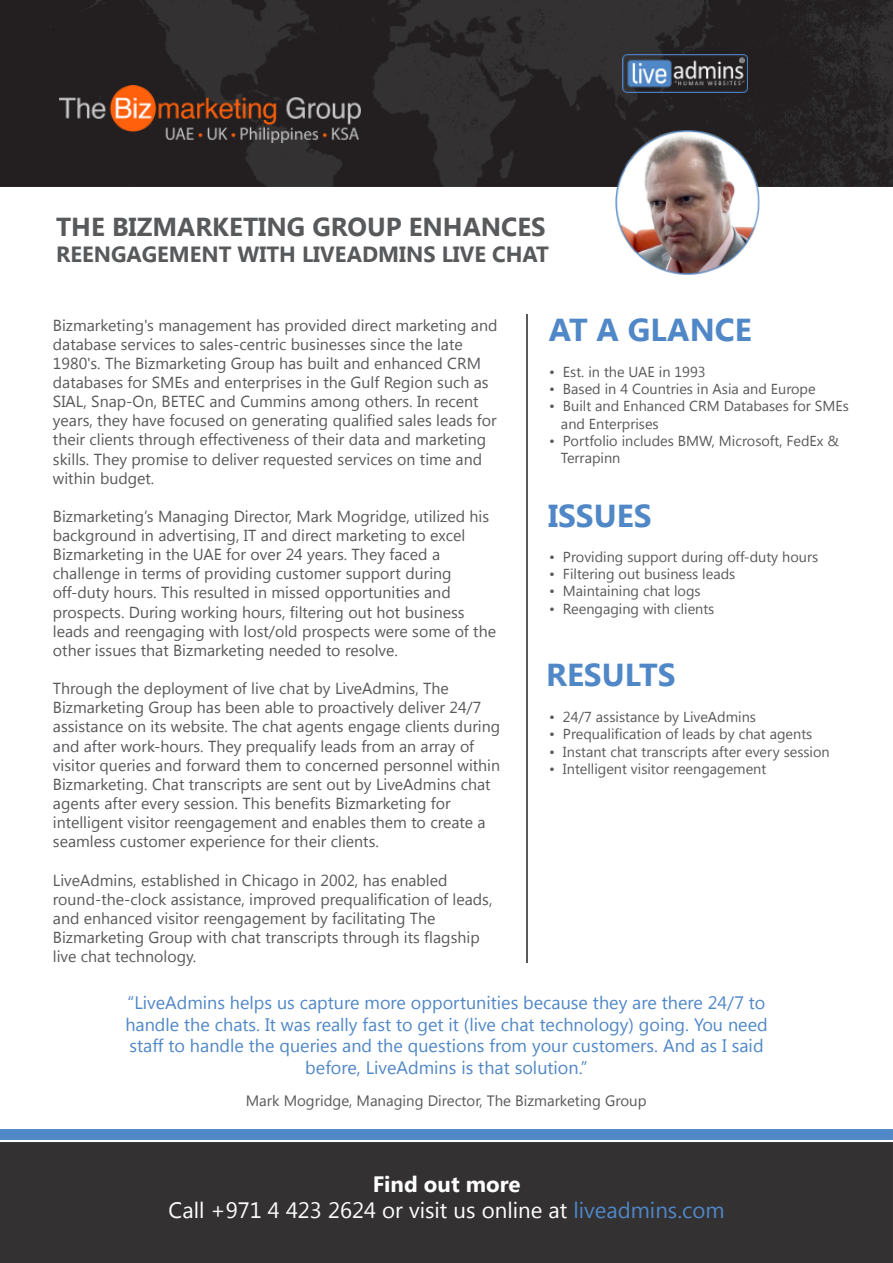
<style>
.page{position:relative;width:893px;height:1263px;background:#fff}
.page>*{position:absolute;margin:0;border:0;box-sizing:border-box;transform-origin:0 0}
.t1{font:700 31.65px "Segoe UI";color:#5087c7}
.t2{font:700 25.95px "Segoe UI";color:#58595b}
.t3{font:22.2px/26.7px "Segoe UI";color:#fff;text-align:center}
.t4{font:700 22.05px "Segoe UI";color:#58595b}
.t5{font:18px/21.6px "Segoe UI";color:#5087c7;text-align:center}
.t6{font:15.9px/19.2px "Segoe UI";color:#58595b}
.t7{font:15px "Segoe UI";color:#58595b}
.t8{font:14.4px/17.4px "Segoe UI";color:#58595b}
.s1{font-weight:700}
.s2{color:#5087c7}
</style>
<div class="page">
<img style="left:0;top:0;width:893px;height:187px">
<div style="left:0;top:1142px;width:893px;height:121px;background:#333132"></div>
<div style="left:0;top:1130px;width:893px;height:9px;background:#5087c7"></div>
<img style="left:622px;top:54px;width:126px;height:38px">
<img style="left:615px;top:130px;width:146px;height:145px">
<img style="left:526px;top:315px;width:1px;height:647px">
<img style="left:59px;top:85px;width:302px;height:57px">
<h2 class="t2" style="left:56px;top:208px;width:491px">THE BIZMARKETING GROUP ENHANCES</h2>
<h3 class="t4" style="left:56px;top:238px;width:494px">REENGAGEMENT WITH LIVEADMINS LIVE CHAT</h3>
<p class="t6" style="left:53px;top:315px;width:446px">Bizmarketing's management has provided direct marketing and database services to sales-centric businesses since the late 1980's. The Bizmarketing Group has built and enhanced CRM databases for SMEs and enterprises in the Gulf Region such as SIAL, Snap-On, BETEC and Cummins among others. In recent years, they have focused on generating qualified sales leads for their clients through effectiveness of their data and marketing skills. They promise to deliver requested services on time and within budget.</p>
<p class="t6" style="left:53px;top:506px;width:445px">Bizmarketing’s Managing Director, Mark Mogridge, utilized his background in advertising, IT and direct marketing to excel Bizmarketing in the UAE for over 24 years. They faced a challenge in terms of providing customer support during off-duty hours. This resulted in missed opportunities and prospects. During working hours, filtering out hot business leads and reengaging with lost/old prospects were some of the other issues that Bizmarketing needed to resolve.</p>
<p class="t6" style="left:53px;top:678px;width:449px">Through the deployment of live chat by LiveAdmins, The Bizmarketing Group has been able to proactively deliver 24/7 assistance on its website. The chat agents engage clients during and after work-hours. They prequalify leads from an array of visitor queries and forward them to concerned personnel within Bizmarketing. Chat transcripts are sent out by LiveAdmins chat agents after every session. This benefits Bizmarketing for intelligent visitor reengagement and enables them to create a seamless customer experience for their clients.</p>
<p class="t6" style="left:53px;top:869px;width:441px">LiveAdmins, established in Chicago in 2002, has enabled round-the-clock assistance, improved prequalification of leads, and enhanced visitor reengagement by facilitating The Bizmarketing Group with chat transcripts through its flagship live chat technology.</p>
<h1 class="t1" style="left:549px;top:307px;width:204px">AT A GLANCE</h1>
<p class="t8" style="left:549px;top:362px;width:158px">• Est. in the UAE in 1993</p>
<p class="t8" style="left:549px;top:379px;width:268px">• Based in 4 Countries in Asia and Europe</p>
<p class="t8" style="left:561px;top:397px;width:289px;text-indent:-12px">• Built and Enhanced CRM Databases for SMEs and Enterprises</p>
<p class="t8" style="left:561px;top:431px;width:280px;text-indent:-12px">• Portfolio includes BMW, Microsoft, FedEx &amp;<br>Terrapinn</p>
<h1 class="t1" style="left:548px;top:493px;width:105px">ISSUES</h1>
<p class="t8" style="left:549px;top:547px;width:271px">• Providing support during off-duty hours</p>
<p class="t8" style="left:549px;top:565px;width:188px">• Filtering out business leads</p>
<p class="t8" style="left:549px;top:582px;width:153px">• Maintaining chat logs</p>
<p class="t8" style="left:549px;top:599px;width:167px">• Reengaging with clients</p>
<h1 class="t1" style="left:546px;top:652px;width:131px">RESULTS</h1>
<p class="t8" style="left:549px;top:707px;width:208px">• 24/7 assistance by LiveAdmins</p>
<p class="t8" style="left:549px;top:725px;width:265px">• Prequalification of leads by chat agents</p>
<p class="t8" style="left:549px;top:742px;width:282px">• Instant chat transcripts after every session</p>
<p class="t8" style="left:549px;top:759px;width:219px">• Intelligent visitor reengagement</p>
<p class="t5" style="left:125px;top:991px;width:644px">“LiveAdmins helps us capture more opportunities because they are there 24/7 to handle the chats. It was really fast to get it (live chat technology) going. You need staff to handle the queries and the questions from your customers. And as I said before, LiveAdmins is that solution.”</p>
<p class="t7" style="left:246px;top:1091px;width:402px">Mark Mogridge, Managing Director, The Bizmarketing Group</p>
<h3 class="t3" style="left:169px;top:1169px;width:557px"><span class="s1">Find out more<br></span>Call +971 4 423 2624 or visit us online at <span class="s2">liveadmins.com</span></h3>
</div>
